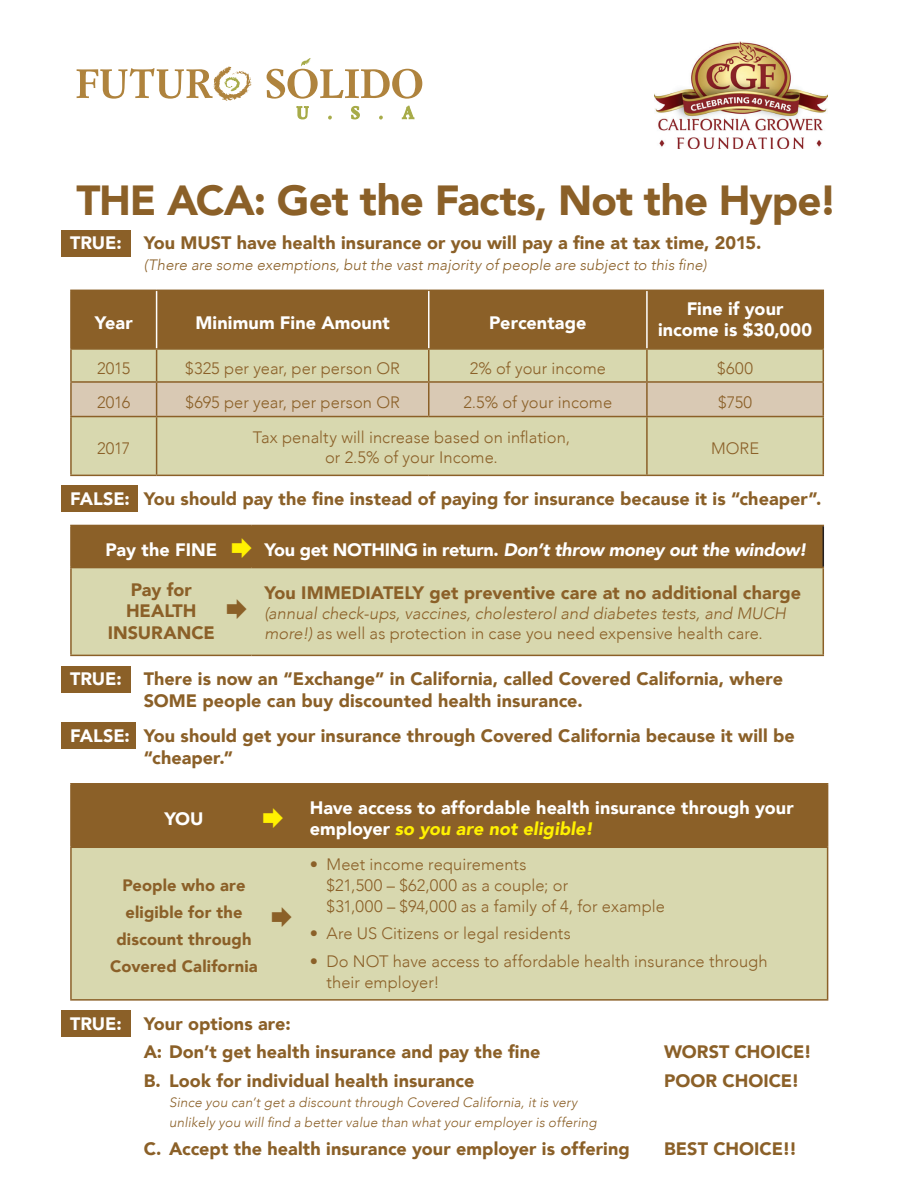
<style>
.page{position:relative;width:918px;height:1188px;background:#fff}
.page>*{position:absolute;margin:0;border:0;box-sizing:border-box;transform-origin:0 0}
.t1{font:900 42px "Avenir";letter-spacing:-.025em;color:#8b6028}
.t2{font:900 18px/21.6px "Avenir";letter-spacing:.005em;color:#8b6028}
.t3{font:900 18px/21.6px "Avenir";letter-spacing:.005em;color:#fff;text-align:center}
.t4{font:italic 900 18px "Avenir";letter-spacing:-.015em;color:#fff}
.t5{font:300 16.5px/21px "Avenir";letter-spacing:.005em;color:#8b6028}
.t6{font:italic 300 16.5px/19.8px "Avenir";letter-spacing:.005em;color:#8b6028}
.t7{font:900 16.5px/27px "Avenir";letter-spacing:.01em;color:#8b6028;text-align:center}
.t8{font:italic 300 15px "Avenir";letter-spacing:.005em;color:#8b6028}
.t9{font:italic 300 13.5px/19.8px "Avenir";letter-spacing:.01em;color:#8b6028}
.s1{color:#fff}
.s2{font-style:normal}
.s3{font-style:italic;color:#fff101}
</style>
<div class="page">
<div style="left:61px;top:230px;width:70px;height:26px;background:#8b6028"></div>
<div style="left:61px;top:485px;width:77px;height:27px;background:#8b6028"></div>
<div style="left:61px;top:666px;width:70px;height:26px;background:#8b6028"></div>
<div style="left:61px;top:1010px;width:70px;height:26px;background:#8b6028"></div>
<div style="left:61px;top:723px;width:75px;height:26px;background:#8b6028"></div>
<div style="left:72px;top:291px;width:751px;height:57px;background:#8b6028"></div>
<div style="left:72px;top:350px;width:751px;height:125px;background:#d8d8af"></div>
<div style="left:72px;top:383px;width:751px;height:33px;background:#d9c9b4"></div>
<hr style="left:70px;top:290px;width:87px;height:1px;background:#8b6028">
<hr style="left:70px;top:291px;width:2px;height:57px;background:#8b6028">
<hr style="left:157px;top:290px;width:272px;height:1px;background:#8b6028">
<hr style="left:429px;top:290px;width:218px;height:1px;background:#8b6028">
<hr style="left:647px;top:290px;width:177px;height:1px;background:#8b6028">
<hr style="left:823px;top:291px;width:1px;height:57px;background:#8b6028">
<hr style="left:70px;top:348px;width:87px;height:2px;background:#8b6028">
<hr style="left:70px;top:350px;width:2px;height:31px;background:#8b6028">
<hr style="left:157px;top:348px;width:272px;height:2px;background:#8b6028">
<hr style="left:156px;top:350px;width:1px;height:31px;background:#8b6028">
<hr style="left:429px;top:348px;width:218px;height:2px;background:#8b6028">
<hr style="left:428px;top:350px;width:2px;height:31px;background:#8b6028">
<hr style="left:647px;top:348px;width:177px;height:2px;background:#8b6028">
<hr style="left:646px;top:350px;width:2px;height:31px;background:#8b6028">
<hr style="left:823px;top:350px;width:1px;height:31px;background:#8b6028">
<hr style="left:70px;top:381px;width:87px;height:2px;background:#8b6028">
<hr style="left:70px;top:383px;width:2px;height:33px;background:#8b6028">
<hr style="left:157px;top:381px;width:272px;height:2px;background:#8b6028">
<hr style="left:156px;top:383px;width:1px;height:33px;background:#8b6028">
<hr style="left:429px;top:381px;width:218px;height:2px;background:#8b6028">
<hr style="left:428px;top:383px;width:2px;height:33px;background:#8b6028">
<hr style="left:647px;top:381px;width:177px;height:2px;background:#8b6028">
<hr style="left:646px;top:383px;width:2px;height:33px;background:#8b6028">
<hr style="left:823px;top:383px;width:1px;height:33px;background:#8b6028">
<hr style="left:70px;top:416px;width:87px;height:1px;background:#8b6028">
<hr style="left:70px;top:417px;width:2px;height:58px;background:#8b6028">
<hr style="left:157px;top:416px;width:272px;height:1px;background:#8b6028">
<hr style="left:156px;top:417px;width:1px;height:58px;background:#8b6028">
<hr style="left:429px;top:416px;width:218px;height:1px;background:#8b6028">
<hr style="left:647px;top:416px;width:177px;height:1px;background:#8b6028">
<hr style="left:646px;top:417px;width:2px;height:58px;background:#8b6028">
<hr style="left:823px;top:417px;width:1px;height:58px;background:#8b6028">
<hr style="left:70px;top:475px;width:87px;height:1px;background:#8b6028">
<hr style="left:157px;top:475px;width:272px;height:1px;background:#8b6028">
<hr style="left:429px;top:475px;width:218px;height:1px;background:#8b6028">
<hr style="left:647px;top:475px;width:177px;height:1px;background:#8b6028">
<hr style="left:156px;top:291px;width:1px;height:57px;background:#fff">
<hr style="left:428px;top:291px;width:2px;height:57px;background:#fff">
<hr style="left:646px;top:291px;width:2px;height:57px;background:#fff">
<div style="left:72px;top:568px;width:751px;height:87px;background:#d8d8af"></div>
<hr style="left:823px;top:526px;width:1px;height:41px;background:#231f20">
<hr style="left:70px;top:525px;width:182px;height:1px;background:#8b6028">
<hr style="left:70px;top:526px;width:2px;height:41px;background:#8b6028">
<hr style="left:252px;top:525px;width:572px;height:1px;background:#8b6028">
<hr style="left:70px;top:567px;width:182px;height:1px;background:#8b6028">
<hr style="left:70px;top:568px;width:2px;height:87px;background:#8b6028">
<hr style="left:252px;top:567px;width:572px;height:1px;background:#8b6028">
<hr style="left:823px;top:568px;width:1px;height:87px;background:#8b6028">
<hr style="left:70px;top:655px;width:182px;height:1px;background:#8b6028">
<hr style="left:252px;top:655px;width:572px;height:1px;background:#8b6028">
<div style="left:72px;top:785px;width:755px;height:62px;background:#8b6028"></div>
<div style="left:72px;top:848px;width:755px;height:151px;background:#d8d8af"></div>
<hr style="left:70px;top:783px;width:227px;height:2px;background:#8b6028">
<hr style="left:70px;top:785px;width:2px;height:62px;background:#8b6028">
<hr style="left:297px;top:783px;width:531px;height:2px;background:#8b6028">
<hr style="left:827px;top:785px;width:1px;height:62px;background:#8b6028">
<hr style="left:70px;top:847px;width:227px;height:1px;background:#8b6028">
<hr style="left:70px;top:848px;width:2px;height:151px;background:#8b6028">
<hr style="left:297px;top:847px;width:531px;height:1px;background:#8b6028">
<hr style="left:827px;top:848px;width:1px;height:151px;background:#8b6028">
<hr style="left:70px;top:999px;width:227px;height:2px;background:#8b6028">
<hr style="left:297px;top:999px;width:531px;height:2px;background:#8b6028">
<svg style="left:296px;top:105px;width:119px;height:14px"></svg>
<svg style="left:267px;top:58px;width:155px;height:41px"></svg>
<svg style="left:77px;top:67px;width:174px;height:34px"></svg>
<img style="left:655px;top:41px;width:172px;height:107px">
<div style="left:72px;top:525px;width:751px;height:43px;background:#8b6028"></div>
<svg style="left:263px;top:808px;width:20px;height:20px"></svg>
<svg style="left:227px;top:600px;width:20px;height:19px"></svg>
<svg style="left:272px;top:907px;width:20px;height:20px"></svg>
<h1 class="t1" style="left:76px;top:164px;width:762px">THE ACA: Get the Facts, Not the Hype!</h1>
<p class="t2" style="left:70px;top:232px;width:693px"><span class="s1">TRUE:</span> You MUST have health insurance or you will pay a fine at tax time, 2015.</p>
<p class="t8" style="left:144px;top:256px;width:564px">(There are some exemptions, but the vast majority of people are subject to this fine)</p>
<p class="t3" style="left:95px;top:311px;width:39px">Year</p>
<p class="t3" style="left:195px;top:311px;width:196px">Minimum Fine Amount</p>
<p class="t3" style="left:489px;top:311px;width:99px">Percentage</p>
<p class="t3" style="left:658px;top:297px;width:156px">Fine if your income is $30,000</p>
<p class="t5" style="left:97px;top:358px;width:35px">2015</p>
<p class="t5" style="left:185px;top:358px;width:216px">$325 per year, per person OR</p>
<p class="t5" style="left:470px;top:358px;width:138px">2% of your income</p>
<p class="t5" style="left:717px;top:358px;width:37px">$600</p>
<p class="t5" style="left:97px;top:391px;width:35px">2016</p>
<p class="t5" style="left:185px;top:391px;width:216px">$695 per year, per person OR</p>
<p class="t5" style="left:463px;top:391px;width:150px">2.5% of your income</p>
<p class="t5" style="left:718px;top:391px;width:36px">$750</p>
<p class="t5" style="left:97px;top:438px;width:35px">2017</p>
<p class="t5" style="left:711px;top:438px;width:50px">MORE</p>
<p class="t2" style="left:70px;top:488px;width:753px"><span class="s1">FALSE:</span> You should pay the fine instead of paying for insurance because it is “cheaper”.</p>
<p class="t3" style="left:106px;top:538px;width:113px">Pay the FINE</p>
<p class="t4" style="left:264px;top:534px;width:544px"><span class="s2">You get NOTHING in return.</span> Don’t throw money out the window!</p>
<p class="t2" style="left:108px;top:578px;width:109px;text-align:center">Pay for<br>HEALTH<br>INSURANCE</p>
<p class="t2" style="left:264px;top:582px;width:538px">You IMMEDIATELY get preventive care at no additional charge</p>
<p class="t5" style="left:253px;top:427px;width:319px;line-height:19.8px;text-align:center">Tax penalty will increase based on inflation, or 2.5% of your Income.</p>
<p class="t6" style="left:264px;top:603px;width:523px">(annual check-ups, vaccines, cholesterol and diabetes tests, and MUCH more!) <span class="s2">as well as protection in case you need expensive health care.</span></p>
<p class="t2" style="left:144px;top:668px;width:641px;text-indent:-74px"><span class="s1">TRUE:</span> There is now an “Exchange” in California, called Covered California, where<br>SOME people can buy discounted health insurance.</p>
<p class="t2" style="left:144px;top:724px;width:653px;text-indent:-73px"><span class="s1">FALSE:</span> You should get your insurance through Covered California because it will be “cheaper.”</p>
<p class="t3" style="left:164px;top:807px;width:41px">YOU</p>
<p class="t3" style="left:310px;top:796px;width:486px;text-align:left">Have access to affordable health insurance through your employer <span class="s3">so you are not eligible!</span></p>
<p class="t7" style="left:110px;top:872px;width:149px">People who are eligible for the discount through<br>Covered California</p>
<p class="t5" style="left:327px;top:853px;width:340px;text-indent:-17px">• Meet income requirements<br>$21,500 – $62,000 as a couple; or<br>$31,000 – $94,000 as a family of 4, for example</p>
<p class="t5" style="left:310px;top:923px;width:263px">• Are US Citizens or legal residents</p>
<p class="t5" style="left:327px;top:951px;width:443px;text-indent:-17px">• Do NOT have access to affordable health insurance through their employer!</p>
<p class="t2" style="left:144px;top:1009px;width:398px;line-height:28.3px;text-indent:-74px"><span class="s1">TRUE:</span> Your options are:<br>A: Don’t get health insurance and pay the fine</p>
<p class="t2" style="left:664px;top:1041px;width:149px">WORST CHOICE!</p>
<p class="t2" style="left:144px;top:1070px;width:332px">B. Look for individual health insurance</p>
<p class="t2" style="left:664px;top:1070px;width:137px">POOR CHOICE!</p>
<p class="t9" style="left:169px;top:1092px;width:429px">Since you can’t get a discount through Covered California, it is very unlikely you will find a better value than what your employer is offering</p>
<p class="t2" style="left:144px;top:1137px;width:488px">C. Accept the health insurance your employer is offering</p>
<p class="t2" style="left:664px;top:1137px;width:134px">BEST CHOICE!!</p>
</div>
